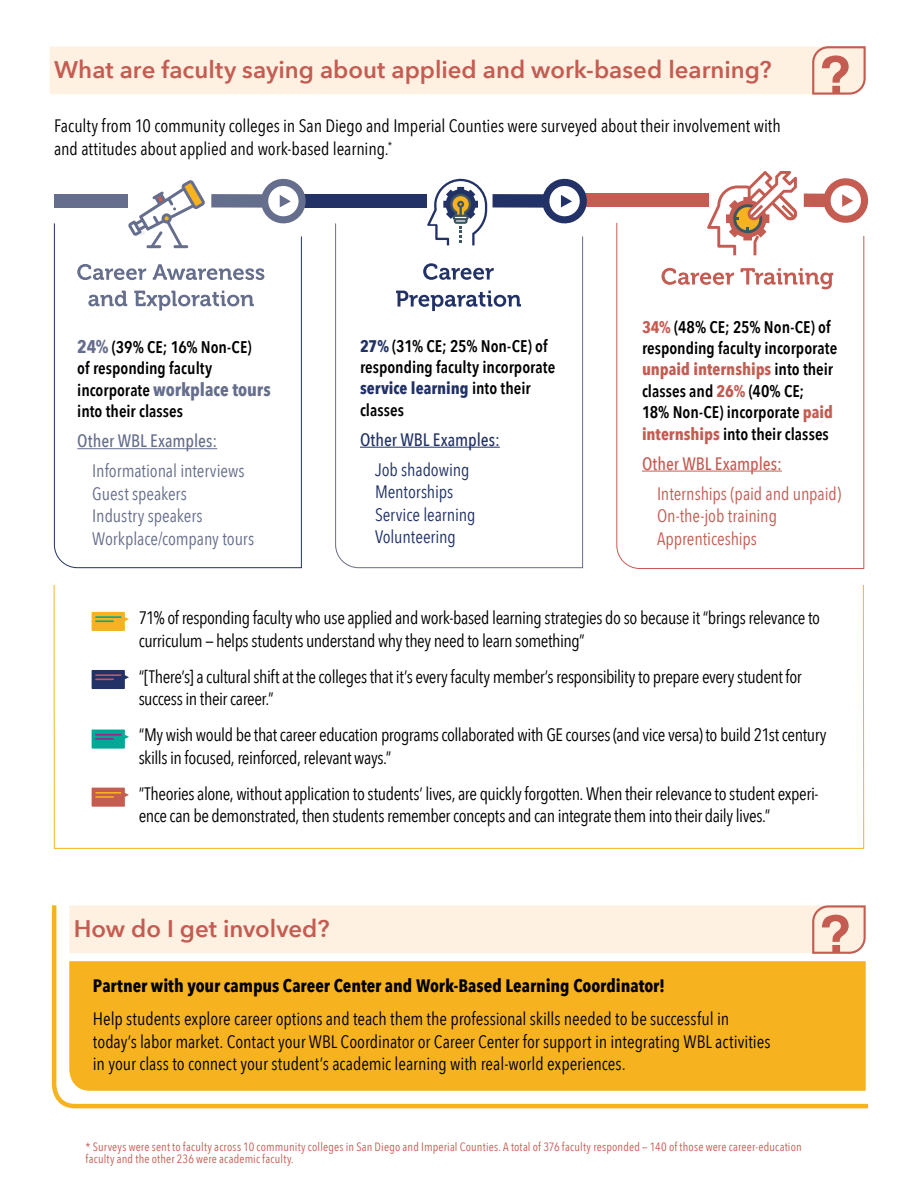
<style>
.page{position:relative;width:918px;height:1188px;background:#fff}
.page>*{position:absolute;margin:0;border:0;box-sizing:border-box;transform-origin:0 0}
.Heading_1{font:600 24px "Avenir Next";color:#c45c52}
.List_Paragraph{font:700 18.3px "Avenir Next Condensed";letter-spacing:-.005em;color:#666e8d}
.t1{font:18px/22.5px "Avenir Next Condensed";letter-spacing:-.015em;color:#000}
.t2{font:18px/22.5px "Avenir Next Condensed";letter-spacing:-.005em;color:#666e8d}
.t3{font:700 18px "Avenir Next Condensed";letter-spacing:-.005em;color:#000}
.t4{font:18px/22.5px "Avenir Next Condensed";letter-spacing:-.005em;color:#c45c52}
.t5{font:18px/22.5px "Avenir Next Condensed";letter-spacing:-.005em;color:#223266}
.t6{font:500 18px "Avenir Next Condensed";letter-spacing:-.005em;color:#223266}
.t7{font:500 18px "Avenir Next Condensed";letter-spacing:-.005em;color:#666e8d}
.t8{font:500 18px "Avenir Next Condensed";letter-spacing:-.005em;color:#c45c52}
.List_Paragraph-2{font:600 16.8px/21.5px "Avenir Next Condensed";color:#000}
.List_Paragraph-3{font:12px/12px "Avenir Next Condensed";letter-spacing:.015em;color:#c45c52}
.s1{font-weight:700;font-size:18.3px;color:#666e8d}
.s2{font-weight:600;font-size:16.8px;color:#000}
.s3{font-weight:700;color:#223266}
.s4{font-weight:700;color:#c45c52}
</style>
<div class="page">
<div style="left:54px;top:585px;width:810px;height:264px;border:1px solid #f6b31f"></div>
<div style="left:584px;top:194px;width:124px;height:13px;background:#c45c52"></div>
<svg style="left:804px;top:178px;width:65px;height:44px"></svg>
<svg style="left:616px;top:222px;width:248px;height:347px"></svg>
<svg style="left:661px;top:268px;width:73px;height:17px"></svg>
<svg style="left:741px;top:268px;width:92px;height:21px"></svg>
<svg style="left:707px;top:171px;width:90px;height:84px"></svg>
<svg style="left:493px;top:178px;width:97px;height:45px"></svg>
<svg style="left:335px;top:223px;width:248px;height:345px"></svg>
<div style="left:302px;top:194px;width:125px;height:14px;background:#223266"></div>
<svg style="left:423px;top:263px;width:71px;height:17px"></svg>
<svg style="left:396px;top:291px;width:125px;height:20px"></svg>
<svg style="left:427px;top:179px;width:60px;height:66px"></svg>
<svg style="left:211px;top:178px;width:95px;height:45px"></svg>
<svg style="left:54px;top:223px;width:248px;height:345px"></svg>
<svg style="left:77px;top:264px;width:69px;height:16px"></svg>
<svg style="left:153px;top:264px;width:111px;height:16px"></svg>
<svg style="left:88px;top:291px;width:39px;height:15px"></svg>
<svg style="left:134px;top:291px;width:120px;height:20px"></svg>
<svg style="left:128px;top:180px;width:77px;height:68px"></svg>
<div style="left:54px;top:194px;width:73px;height:14px;background:#666e8d"></div>
<hr style="left:642px;top:471px;width:140px;height:1px;background:#c45c52">
<svg style="left:92px;top:612px;width:37px;height:19px"></svg>
<hr style="left:95px;top:616px;width:26px;height:2px;background:#00a896">
<svg style="left:92px;top:670px;width:37px;height:19px"></svg>
<hr style="left:95px;top:674px;width:26px;height:2px;background:#c45c52">
<svg style="left:92px;top:730px;width:37px;height:19px"></svg>
<hr style="left:95px;top:734px;width:26px;height:2px;background:#92278f">
<svg style="left:92px;top:788px;width:37px;height:19px"></svg>
<hr style="left:95px;top:792px;width:26px;height:2px;background:#f6b31f">
<div style="left:50px;top:46px;width:816px;height:49px;background:#fff1e2"></div>
<svg style="left:51px;top:905px;width:818px;height:204px;background:#f8ca67"></svg>
<p class="Heading_1" style="left:54px;top:49px;width:719px">What are faculty saying about applied and work-based learning?</p>
<p class="t1" style="left:54px;top:114px;width:728px">Faculty from 10 community colleges in San Diego and Imperial Counties were surveyed about their involvement with and attitudes about applied and work-based learning.<sup>*</sup></p>
<p class="List_Paragraph-2" style="left:77px;top:336px;width:176px"><span class="s1">24%</span> (39% CE; 16% Non‑CE) of responding faculty</p>
<p class="List_Paragraph" style="left:77px;top:378px;width:195px"><span class="s2">incorporate</span> workplace tours</p>
<p class="List_Paragraph-2" style="left:77px;top:400px;width:107px">into their classes</p>
<p class="t7" style="left:77px;top:430px;width:141px">Other WBL Examples:</p>
<p class="t2" style="left:92px;top:459px;width:163px">Informational interviews<br>Guest speakers<br>Industry speakers<br>Workplace/company tours</p>
<p class="List_Paragraph-2" style="left:360px;top:334px;width:197px"><span class="s3">27%</span> (31% CE; 25% Non‑CE) of responding faculty incorporate <span class="s3">service learning</span> into their classes</p>
<p class="t6" style="left:360px;top:429px;width:141px">Other WBL Examples:</p>
<p class="t5" style="left:375px;top:457px;width:102px">Job shadowing<br>Mentorships<br>Service learning<br>Volunteering</p>
<p class="List_Paragraph-2" style="left:642px;top:316px;width:197px"><span class="s4">34%</span> (48% CE; 25% Non‑CE) of responding faculty incorporate <span class="s4">unpaid internships</span> into their classes and <span class="s4">26%</span> (40% CE;<br>18% Non-CE) incorporate <span class="s4">paid internships</span> into their classes</p>
<p class="t8" style="left:642px;top:453px;width:141px">Other WBL Examples:</p>
<p class="t4" style="left:657px;top:481px;width:186px">Internships (paid and unpaid)<br>On-the-job training<br>Apprenticeships</p>
<p class="t1" style="left:139px;top:606px;width:683px">71% of responding faculty who use applied and work-based learning strategies do so because it “brings relevance to curriculum — helps students understand why they need to learn something”</p>
<p class="t1" style="left:139px;top:664px;width:665px">“[There’s] a cultural shift at the colleges that it’s every faculty member’s responsibility to prepare every student for success in their career.”</p>
<p class="t1" style="left:139px;top:723px;width:689px">“My wish would be that career education programs collaborated with GE courses (and vice versa) to build 21st century skills in focused, reinforced, relevant ways.”</p>
<p class="t1" style="left:139px;top:781px;width:682px">”Theories alone, without application to students’ lives, are quickly forgotten. When their relevance to student experi&shy;ence can be demonstrated, then students remember concepts and can integrate them into their daily lives.”</p>
<p class="Heading_1" style="left:74px;top:908px;width:257px">How do I get involved?</p>
<p class="t3" style="left:93px;top:975px;width:574px">Partner with your campus Career Center and Work-Based Learning Coordinator!</p>
<p class="t1" style="left:93px;top:1007px;width:679px">Help students explore career options and teach them the professional skills needed to be successful in today’s labor market. Contact your WBL Coordinator or Career Center for support in integrating WBL activities in your class to connect your student’s academic learning with real-world experiences.</p>
<p class="List_Paragraph-3" style="left:86px;top:1140px;width:718px">* Surveys were sent to faculty across 10 community colleges in San Diego and Imperial Counties. A total of 376 faculty responded — 140 of those were career-education faculty and the other 236 were academic faculty.</p>
</div>
